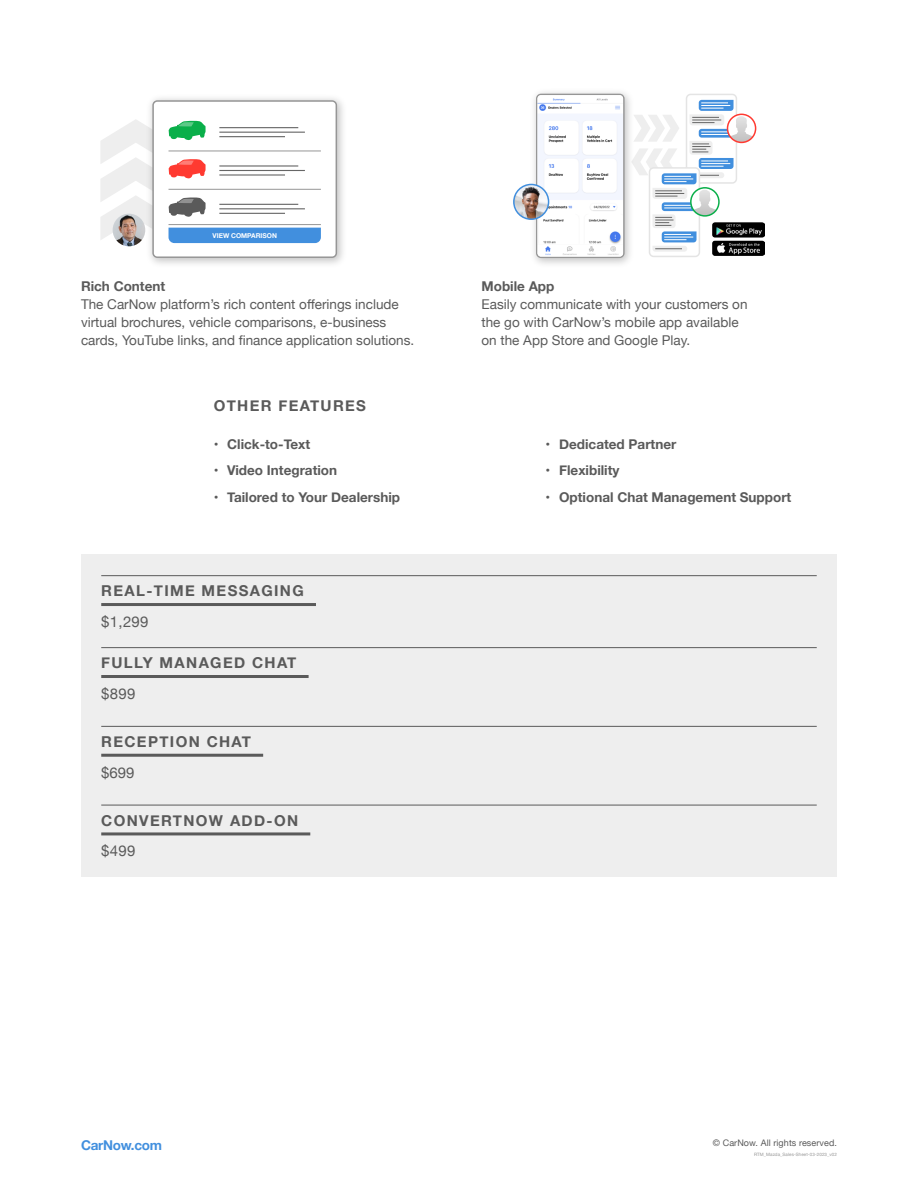
<style>
.page{position:relative;width:918px;height:1188px;background:#fff}
.page>*{position:absolute;margin:0;border:0;box-sizing:border-box;transform-origin:0 0}
.Pricing__Headers{font:700 15px "Helvetica Neue";letter-spacing:.09em;color:#5a5a5a}
.Pricing__Detail{font:15px "Helvetica Neue";letter-spacing:.02em;color:#5a5a5a}
.Small_Text_-_Feature{font:13.5px/18px "Helvetica Neue";color:#5a5a5a}
.t1{font:700 13.5px "Helvetica Neue";color:#5a5a5a}
.t2{font:700 13.5px "Helvetica Neue";letter-spacing:-.02em;color:#418fde}
.t3{font:9px "Helvetica Neue";letter-spacing:.01em;color:#5a5a5a}
.t4{font:700 6.6px "Helvetica Neue";color:#fff}
.t5{font:4.5px "Helvetica Neue";letter-spacing:.02em;color:#969696}
.s1{font-weight:700}
.s2{font-weight:400}
</style>
<div class="page">
<div style="left:81px;top:555px;width:756px;height:322px;background:#eee"></div>
<hr style="left:101px;top:575px;width:716px;height:1px;background:#5a5a5a">
<hr style="left:101px;top:603px;width:215px;height:3px;background:#5a5a5a">
<hr style="left:101px;top:647px;width:716px;height:1px;background:#5a5a5a">
<hr style="left:101px;top:675px;width:208px;height:3px;background:#5a5a5a">
<hr style="left:101px;top:726px;width:716px;height:1px;background:#5a5a5a">
<hr style="left:101px;top:754px;width:162px;height:3px;background:#5a5a5a">
<hr style="left:101px;top:805px;width:716px;height:1px;background:#5a5a5a">
<hr style="left:101px;top:832px;width:209px;height:3px;background:#5a5a5a">
<img style="left:151px;top:98px;width:192px;height:166px">
<svg style="left:100px;top:100px;width:237px;height:158px"></svg>
<img style="left:113px;top:214px;width:32px;height:32px;border-radius:16px">
<svg style="left:536px;top:94px;width:89px;height:164px"></svg>
<img style="left:538px;top:95px;width:85px;height:162px">
<img style="left:753px;top:222px;width:11px;height:34px">
<div style="left:728px;top:114px;width:28px;height:28px;background:#ff5b53;border-radius:14px"></div>
<div style="left:727px;top:114px;width:29px;height:29px;border:2px solid #ff3a31;border-radius:50%"></div>
<img style="left:514px;top:184px;width:35px;height:35px;border-radius:17px">
<div style="left:513px;top:184px;width:36px;height:36px;border:2px solid #418fde;border-radius:50%"></div>
<svg style="left:631px;top:94px;width:122px;height:163px"></svg>
<div style="left:690px;top:187px;width:30px;height:30px;border:2px solid #0aaf4a;border-radius:50%"></div>
<p class="t4" style="left:213px;top:230px;width:66px">VIEW COMPARISON</p>
<p class="Small_Text_-_Feature" style="left:81px;top:278px;width:335px"><span class="s1">Rich Content<br></span>The CarNow platform’s rich content offerings include virtual brochures, vehicle comparisons, e-business cards, YouTube links, and finance application solutions.</p>
<p class="Small_Text_-_Feature" style="left:482px;top:278px;width:268px"><span class="s1">Mobile App<br></span>Easily communicate with your customers on the go with CarNow’s mobile app available on the App Store and Google Play.</p>
<h3 class="Pricing__Headers" style="left:214px;top:393px;width:154px">OTHER FEATURES</h3>
<p class="t1" style="left:214px;top:433px;width:98px"><span class="s2">•</span> Click-to-Text</p>
<p class="t1" style="left:214px;top:460px;width:125px"><span class="s2">•</span> Video Integration</p>
<p class="t1" style="left:214px;top:487px;width:188px"><span class="s2">•</span> Tailored to Your Dealership</p>
<p class="Pricing__Headers" style="left:101px;top:579px;width:204px">REAL-TIME MESSAGING</p>
<p class="Pricing__Detail" style="left:101px;top:611px;width:49px">$1,299</p>
<p class="Pricing__Headers" style="left:101px;top:651px;width:197px">FULLY MANAGED CHAT</p>
<p class="Pricing__Detail" style="left:101px;top:683px;width:36px">$899</p>
<p class="Pricing__Headers" style="left:101px;top:730px;width:151px">RECEPTION CHAT</p>
<p class="Pricing__Detail" style="left:101px;top:762px;width:35px">$699</p>
<p class="Pricing__Headers" style="left:101px;top:809px;width:198px">CONVERTNOW ADD-ON</p>
<p class="Pricing__Detail" style="left:101px;top:840px;width:36px">$499</p>
<p class="t2" style="left:81px;top:1135px;width:83px">CarNow.com</p>
<p class="t1" style="left:546px;top:433px;width:132px"><span class="s2">•</span> Dedicated Partner</p>
<p class="t1" style="left:546px;top:460px;width:75px"><span class="s2">•</span> Flexibility</p>
<p class="t1" style="left:546px;top:487px;width:247px">• Optional Chat Management Support</p>
<p class="t3" style="left:713px;top:1136px;width:126px">© CarNow. All rights reserved.</p>
<p class="t5" style="left:754px;top:1151px;width:84px">RTM_Mazda_Sales-Sheet-03-2023_v02</p>
</div>
